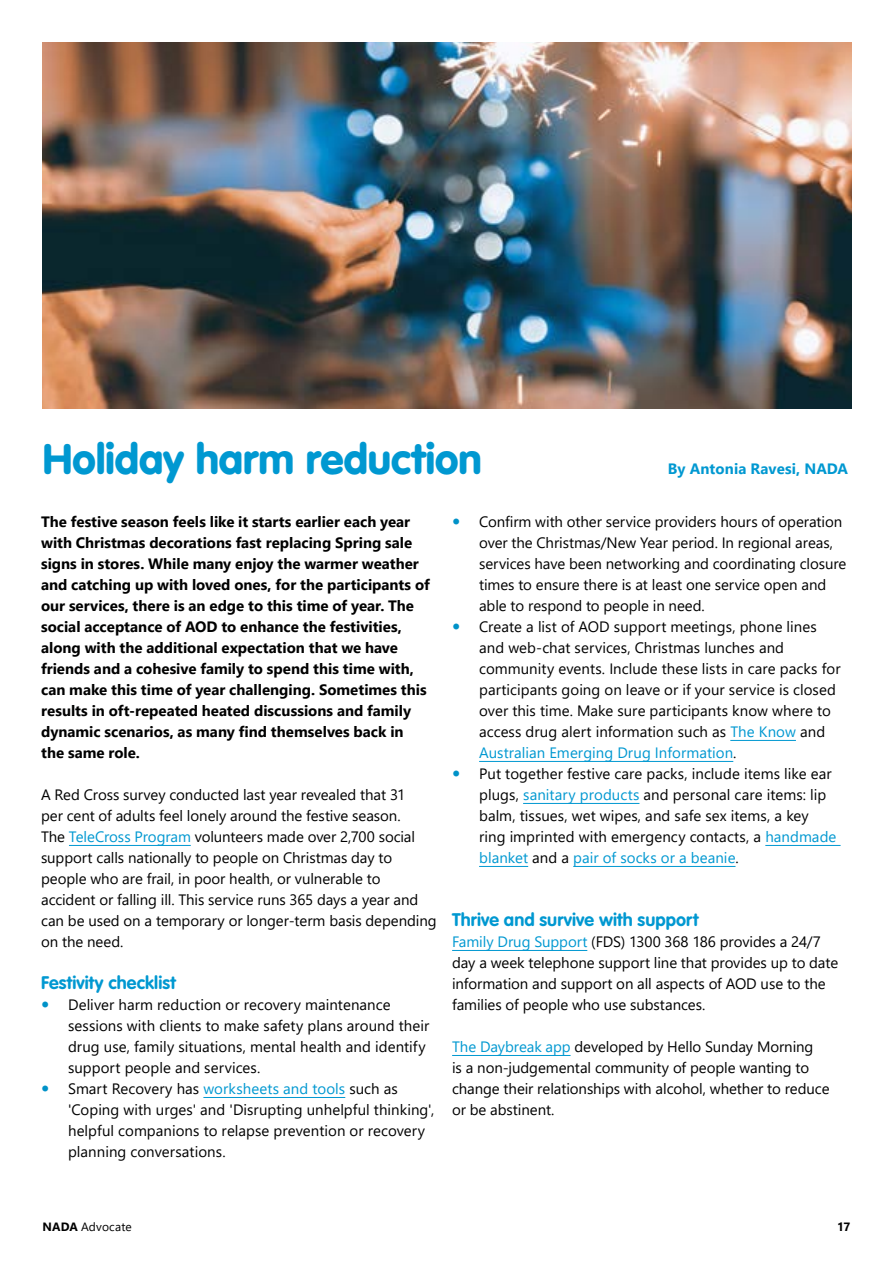
<style>
.page{position:relative;width:893px;height:1263px;background:#fff}
.page>*{position:absolute;margin:0;border:0;box-sizing:border-box;transform-origin:0 0}
.t1{font:900 42px "VAG Rounded Std";color:#0098d1}
.t2{font:700 18px "VAG Rounded Std";letter-spacing:.005em;color:#0098d1}
.t3{font:15px/21px "Segoe UI";color:#000}
.t4{font:700 15px/21px "Segoe UI";color:#000101}
.t5{font:700 15px "Segoe UI";letter-spacing:.005em;color:#0098d1}
.t6{font:12px "Segoe UI";letter-spacing:.01em;color:#000}
.t7{font:700 12px "Segoe UI";color:#000}
.s1{color:#0098d1}
.s2{font-weight:700}
</style>
<div class="page">
<hr style="left:69px;top:845px;width:122px;height:1px;background:#0098d1">
<hr style="left:203px;top:1097px;width:142px;height:1px;background:#0098d1">
<hr style="left:730px;top:740px;width:66px;height:1px;background:#0098d1">
<hr style="left:479px;top:761px;width:254px;height:1px;background:#0098d1">
<hr style="left:523px;top:803px;width:116px;height:1px;background:#0098d1">
<hr style="left:765px;top:845px;width:76px;height:1px;background:#0098d1">
<hr style="left:479px;top:866px;width:49px;height:1px;background:#0098d1">
<hr style="left:573px;top:866px;width:162px;height:1px;background:#0098d1">
<hr style="left:452px;top:950px;width:135px;height:1px;background:#0098d1">
<hr style="left:452px;top:1055px;width:119px;height:1px;background:#0098d1">
<img style="left:42px;top:42px;width:810px;height:366px">
<h1 class="t1" style="left:43px;top:434px;width:441px">Holiday harm reduction</h1>
<p class="t5" style="left:668px;top:455px;width:182px">By Antonia Ravesi, NADA</p>
<p class="t3" style="left:479px;top:510px;width:369px">Confirm with other service providers hours of operation over the Christmas/New Year period. In regional areas, services have been networking and coordinating closure times to ensure there is at least one service open and able to respond to people in need.<br>Create a list of AOD support meetings, phone lines<br>and web-chat services, Christmas lunches and community events. Include these lists in care packs for participants going on leave or if your service is closed over this time. Make sure participants know where to access drug alert information such as <span class="s1">The Know</span> and <span class="s1">Australian Emerging Drug Information</span>.<br>Put together festive care packs, include items like ear plugs, <span class="s1">sanitary products</span> and personal care items: lip balm, tissues, wet wipes, and safe sex items, a key<br>ring imprinted with emergency contacts, a <span class="s1">handmade blanket</span> and a <span class="s1">pair of socks or a beanie</span>.</p>
<p class="t4" style="left:41px;top:510px;width:390px">The festive season feels like it starts earlier each year with Christmas decorations fast replacing Spring sale signs in stores. While many enjoy the warmer weather and catching up with loved ones, for the participants of our services, there is an edge to this time of year. The social acceptance of AOD to enhance the festivities, along with the additional expectation that we have friends and a cohesive family to spend this time with, can make this time of year challenging. Sometimes this results in oft-repeated heated discussions and family dynamic scenarios, as many find themselves back in the same role.</p>
<p class="t3" style="left:41px;top:783px;width:397px">A Red Cross survey conducted last year revealed that 31<br>per cent of adults feel lonely around the festive season.<br>The <span class="s1">TeleCross Program</span> volunteers made over 2,700 social support calls nationally to people on Christmas day to people who are frail, in poor health, or vulnerable to accident or falling ill. This service runs 365 days a year and can be used on a temporary or longer-term basis depending on the need.</p>
<p class="t2" style="left:41px;top:972px;width:136px">Festivity checklist</p>
<p class="t3" style="left:68px;top:993px;width:368px">Deliver harm reduction or recovery maintenance sessions with clients to make safety plans around their drug use, family situations, mental health and identify support people and services.<br>Smart Recovery has <span class="s1">worksheets and tools</span> such as 'Coping with urges' and 'Disrupting unhelpful thinking', helpful companions to relapse prevention or recovery planning conversations.</p>
<p class="t2" style="left:452px;top:909px;width:248px">Thrive and survive with support</p>
<p class="t3" style="left:452px;top:930px;width:388px"><span class="s1">Family Drug Support</span> (FDS) 1300 368 186 provides a 24/7 day a week telephone support line that provides up to date information and support on all aspects of AOD use to the families of people who use substances.</p>
<p class="t3" style="left:452px;top:1035px;width:379px"><span class="s1">The Daybreak app</span> developed by Hello Sunday Morning<br>is a non-judgemental community of people wanting to change their relationships with alcohol, whether to reduce or be abstinent.</p>
<p class="t6" style="left:43px;top:1215px;width:91px"><span class="s2">NADA</span> Advocate</p>
<p class="t7" style="left:837px;top:1215px;width:15px">17</p>
</div>
